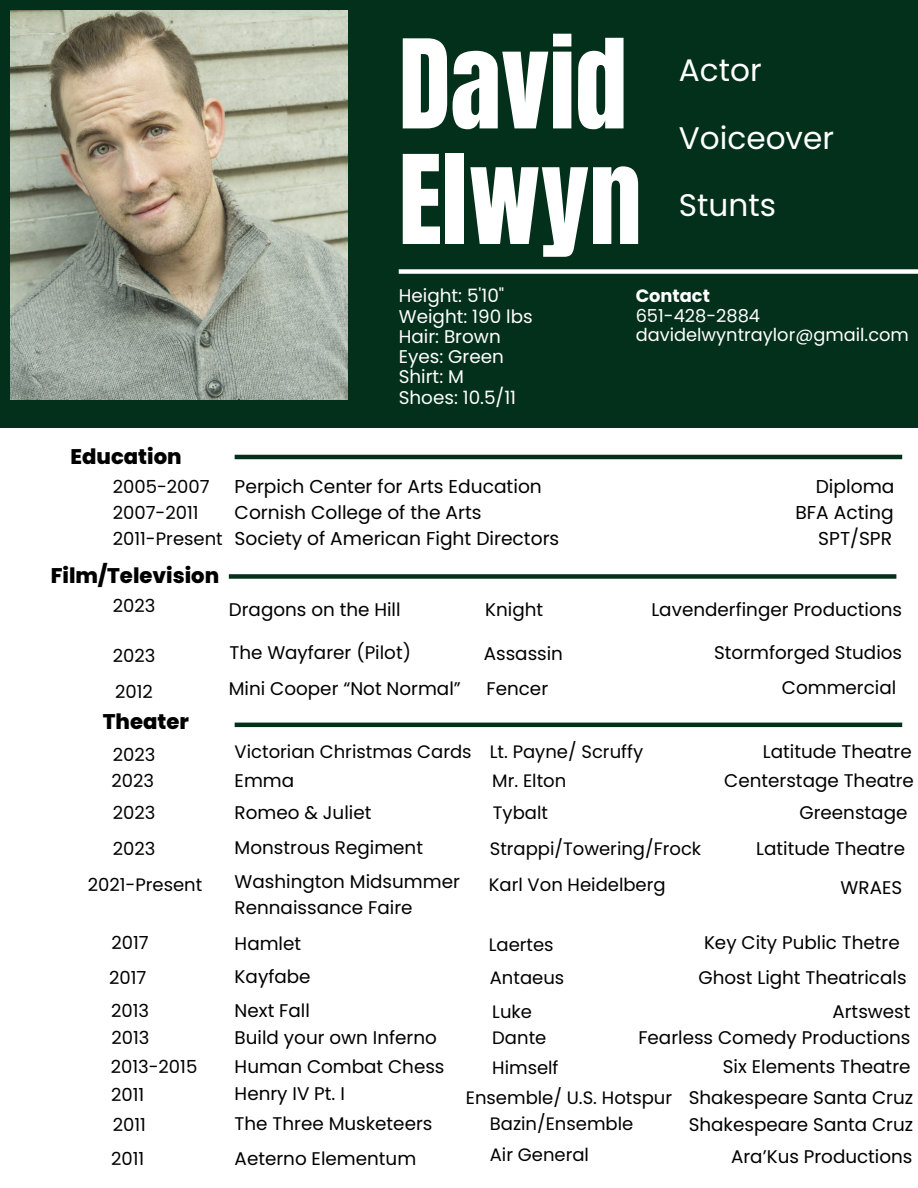
<style>
.page{position:relative;width:918px;height:1188px;background:#fff}
.page>*{position:absolute;margin:0;border:0;box-sizing:border-box;transform-origin:0 0}
.t1{font:104.85px/115.6px "Anton";color:#fff}
.t2{font:31.2px "Poppins";color:#fff}
.t3{font:800 21.15px "Poppins";color:#000}
.t4{font:18.6px "Poppins";color:#000}
.t5{font:18.45px "Poppins";color:#fff}
.t6{font:18.3px/25.3px "Poppins";color:#000}
.t7{font:18px "Poppins";color:#000}
.t8{font:17.85px "Poppins";color:#fff}
.t9{font:700 17.85px "Poppins";color:#fff}
</style>
<div class="page">
<div style="left:0;top:0;width:918px;height:428px;background:#02301a"></div>
<div style="left:399px;top:269px;width:519px;height:5px;background:#fff"></div>
<hr style="left:235px;top:455px;width:667px;height:4px;background:#02301a">
<div style="left:229px;top:574px;width:667px;height:5px;background:#02301a"></div>
<hr style="left:235px;top:723px;width:667px;height:4px;background:#02301a">
<img style="left:10px;top:10px;width:338px;height:389px">
<p class="t1" style="left:399px;top:28px;width:244px">David<br>Elwyn</p>
<p class="t9" style="left:636px;top:284px;width:76px">Contact</p>
<p class="t8" style="left:636px;top:303px;width:126px">651-428-2884</p>
<p class="t8" style="left:636px;top:322px;width:275px">davidelwyntraylor@gmail.com</p>
<p class="t2" style="left:679px;top:49px;width:84px">Actor</p>
<p class="t2" style="left:679px;top:116px;width:157px">Voiceover</p>
<p class="t2" style="left:679px;top:183px;width:99px">Stunts</p>
<p class="t5" style="left:399px;top:283px;width:107px">Height: 5'10"</p>
<p class="t5" style="left:399px;top:303px;width:135px">Weight: 190 lbs</p>
<p class="t5" style="left:399px;top:324px;width:104px">Hair: Brown</p>
<p class="t5" style="left:399px;top:344px;width:107px">Eyes: Green</p>
<p class="t5" style="left:399px;top:364px;width:67px">Shirt: M</p>
<p class="t5" style="left:399px;top:384px;width:119px">Shoes: 10.5/11</p>
<p class="t3" style="left:71px;top:442px;width:113px">Education</p>
<p class="t7" style="left:113px;top:474px;width:98px">2005-2007</p>
<p class="t7" style="left:113px;top:500px;width:87px">2007-2011</p>
<p class="t7" style="left:113px;top:526px;width:112px">2011-Present</p>
<p class="t3" style="left:51px;top:561px;width:170px">Film/Television</p>
<p class="t4" style="left:235px;top:474px;width:309px">Perpich Center for Arts Education</p>
<p class="t4" style="left:816px;top:474px;width:80px">Diploma</p>
<p class="t4" style="left:235px;top:500px;width:249px">Cornish College of the Arts</p>
<p class="t4" style="left:795px;top:500px;width:100px">BFA Acting</p>
<p class="t4" style="left:235px;top:525px;width:326px">Society of American Fight Directors</p>
<p class="t4" style="left:818px;top:525px;width:75px">SPT/SPR</p>
<p class="t7" style="left:113px;top:593px;width:44px">2023</p>
<p class="t7" style="left:113px;top:643px;width:44px">2023</p>
<p class="t6" style="left:229px;top:597px;width:173px">Dragons on the Hill</p>
<p class="t6" style="left:229px;top:640px;width:183px">The Wayfarer (Pilot)</p>
<p class="t6" style="left:485px;top:597px;width:60px">Knight</p>
<p class="t6" style="left:484px;top:641px;width:81px">Assassin</p>
<p class="t6" style="left:651px;top:597px;width:252px">Lavenderfinger Productions</p>
<p class="t6" style="left:714px;top:640px;width:189px">Stormforged Studios</p>
<p class="t7" style="left:115px;top:679px;width:39px">2012</p>
<p class="t6" style="left:229px;top:675px;width:233px">Mini Cooper “Not Normal”</p>
<p class="t6" style="left:486px;top:675px;width:63px">Fencer</p>
<p class="t6" style="left:782px;top:675px;width:116px">Commercial</p>
<p class="t3" style="left:103px;top:707px;width:88px">Theater</p>
<p class="t7" style="left:113px;top:742px;width:44px">2023</p>
<p class="t7" style="left:235px;top:739px;width:238px">Victorian Christmas Cards</p>
<p class="t7" style="left:490px;top:739px;width:155px">Lt. Payne/ Scruffy</p>
<p class="t6" style="left:763px;top:739px;width:150px">Latitude Theatre</p>
<p class="t7" style="left:111px;top:768px;width:44px">2023</p>
<p class="t7" style="left:492px;top:768px;width:76px">Mr. Elton</p>
<p class="t6" style="left:724px;top:768px;width:191px">Centerstage Theatre</p>
<p class="t7" style="left:113px;top:800px;width:44px">2023</p>
<p class="t6" style="left:235px;top:800px;width:138px">Romeo &amp; Juliet</p>
<p class="t7" style="left:493px;top:800px;width:57px">Tybalt</p>
<p class="t6" style="left:799px;top:800px;width:109px">Greenstage</p>
<p class="t7" style="left:113px;top:836px;width:44px">2023</p>
<p class="t7" style="left:490px;top:836px;width:213px">Strappi/Towering/Frock</p>
<p class="t6" style="left:756px;top:836px;width:150px">Latitude Theatre</p>
<p class="t7" style="left:88px;top:872px;width:116px">2021-Present</p>
<p class="t6" style="left:235px;top:869px;width:227px">Washington Midsummer<br>Rennaissance Faire</p>
<p class="t7" style="left:489px;top:872px;width:178px">Karl Von Heidelberg</p>
<p class="t6" style="left:841px;top:875px;width:63px">WRAES</p>
<p class="t7" style="left:111px;top:930px;width:39px">2017</p>
<p class="t6" style="left:235px;top:768px;width:61px">Emma</p>
<p class="t6" style="left:235px;top:835px;width:190px">Monstrous Regiment</p>
<p class="t6" style="left:235px;top:931px;width:68px">Hamlet</p>
<p class="t7" style="left:489px;top:932px;width:66px">Laertes</p>
<p class="t6" style="left:704px;top:930px;width:197px">Key City Public Thetre</p>
<p class="t7" style="left:109px;top:965px;width:39px">2017</p>
<p class="t6" style="left:235px;top:964px;width:77px">Kayfabe</p>
<p class="t7" style="left:490px;top:965px;width:76px">Antaeus</p>
<p class="t6" style="left:699px;top:965px;width:210px">Ghost Light Theatricals</p>
<p class="t7" style="left:111px;top:998px;width:40px">2013</p>
<p class="t6" style="left:235px;top:998px;width:77px">Next Fall</p>
<p class="t7" style="left:492px;top:999px;width:41px">Luke</p>
<p class="t6" style="left:832px;top:998px;width:80px">Artswest</p>
<p class="t7" style="left:111px;top:1025px;width:40px">2013</p>
<p class="t6" style="left:235px;top:1025px;width:204px">Build your own Inferno</p>
<p class="t7" style="left:492px;top:1025px;width:56px">Dante</p>
<p class="t6" style="left:638px;top:1025px;width:274px">Fearless Comedy Productions</p>
<p class="t7" style="left:111px;top:1054px;width:88px">2013-2015</p>
<p class="t6" style="left:235px;top:1054px;width:211px">Human Combat Chess</p>
<p class="t7" style="left:492px;top:1055px;width:68px">Himself</p>
<p class="t6" style="left:723px;top:1054px;width:189px">Six Elements Theatre</p>
<p class="t7" style="left:111px;top:1082px;width:35px">2011</p>
<p class="t6" style="left:235px;top:1081px;width:112px">Henry IV Pt. I</p>
<p class="t7" style="left:466px;top:1085px;width:208px">Ensemble/ U.S. Hotspur</p>
<p class="t6" style="left:689px;top:1085px;width:226px">Shakespeare Santa Cruz</p>
<p class="t7" style="left:113px;top:1112px;width:35px">2011</p>
<p class="t6" style="left:235px;top:1111px;width:199px">The Three Musketeers</p>
<p class="t7" style="left:490px;top:1111px;width:145px">Bazin/Ensemble</p>
<p class="t6" style="left:689px;top:1112px;width:226px">Shakespeare Santa Cruz</p>
<p class="t7" style="left:111px;top:1147px;width:35px">2011</p>
<p class="t6" style="left:235px;top:1146px;width:183px">Aeterno Elementum</p>
<p class="t7" style="left:490px;top:1142px;width:101px">Air General</p>
<p class="t6" style="left:731px;top:1144px;width:183px">Ara’Kus Productions</p>
</div>
